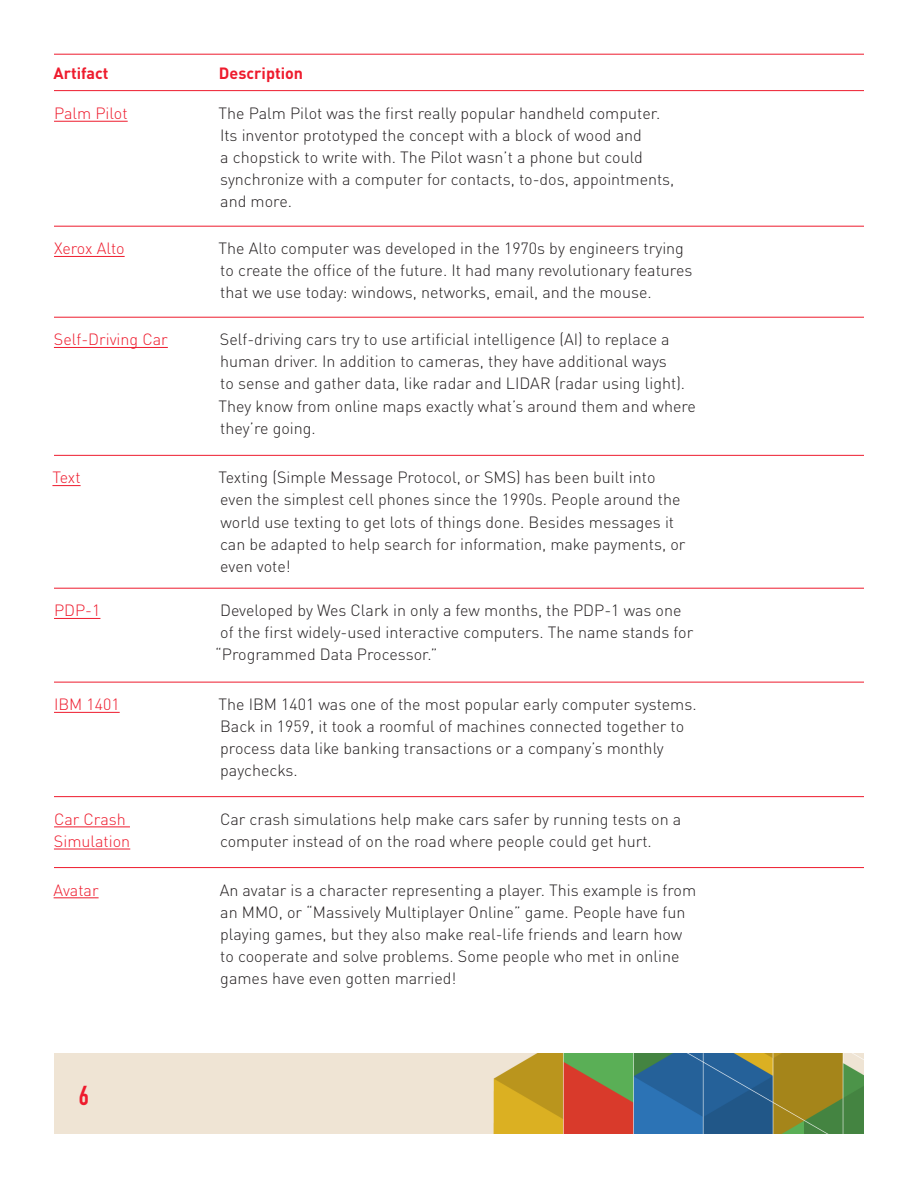
<style>
.page{position:relative;width:918px;height:1188px;background:#fff}
.page>*{position:absolute;margin:0;border:0;box-sizing:border-box;transform-origin:0 0}
.t1{font:27px "DIN Engschrift Std";color:#ee1b2d}
.Main_Text{font:300 16.2px/22.2px "DINOT";color:#231f20}
.Main_Text-2{font:300 16.2px/22.2px "DINOT";color:#ee1b2d}
.Main_Text-3{font:700 16.2px "DINOT";color:#ee1b2d}
</style>
<div class="page">
<img style="left:54px;top:1053px;width:810px;height:81px">
<hr style="left:54px;top:256px;width:71px;height:1px;background:#ee1b2d">
<hr style="left:54px;top:54px;width:810px;height:1px;background:#ee1b2d">
<hr style="left:54px;top:90px;width:810px;height:1px;background:#ee1b2d">
<hr style="left:54px;top:226px;width:810px;height:1px;background:#ee1b2d">
<hr style="left:54px;top:347px;width:114px;height:1px;background:#ee1b2d">
<svg style="left:52px;top:485px;width:29px;height:1px"></svg>
<hr style="left:54px;top:618px;width:46px;height:1px;background:#ee1b2d">
<hr style="left:54px;top:712px;width:66px;height:1px;background:#ee1b2d">
<hr style="left:54px;top:827px;width:76px;height:1px;background:#ee1b2d">
<hr style="left:54px;top:849px;width:76px;height:1px;background:#ee1b2d">
<hr style="left:54px;top:898px;width:45px;height:1px;background:#ee1b2d">
<hr style="left:54px;top:317px;width:810px;height:1px;background:#ee1b2d">
<hr style="left:54px;top:455px;width:810px;height:1px;background:#ee1b2d">
<hr style="left:54px;top:588px;width:810px;height:1px;background:#ee1b2d">
<hr style="left:54px;top:682px;width:810px;height:1px;background:#ee1b2d">
<hr style="left:54px;top:796px;width:810px;height:1px;background:#ee1b2d">
<hr style="left:54px;top:867px;width:810px;height:1px;background:#ee1b2d">
<hr style="left:54px;top:121px;width:74px;height:1px;background:#ee1b2d">
<p class="Main_Text-3" style="left:54px;top:63px;width:57px">Artifact</p>
<p class="Main_Text-3" style="left:219px;top:63px;width:86px">Description</p>
<p class="Main_Text-2" style="left:54px;top:102px;width:75px">Palm Pilot</p>
<p class="Main_Text" style="left:218px;top:102px;width:457px">The Palm Pilot was the first really popular handheld computer.<br>Its inventor prototyped the concept with a block of wood and<br>a chopstick to write with. The Pilot wasn’t a phone but could synchronize with a computer for contacts, to-dos, appointments, and more.</p>
<p class="Main_Text-2" style="left:54px;top:237px;width:72px">Xerox Alto</p>
<p class="Main_Text" style="left:218px;top:237px;width:476px">The Alto computer was developed in the 1970s by engineers trying to create the office of the future. It had many revolutionary features that we use today: windows, networks, email, and the mouse.</p>
<p class="Main_Text-2" style="left:54px;top:328px;width:115px">Self-Driving Car</p>
<p class="Main_Text" style="left:218px;top:328px;width:479px">Self-driving cars try to use artificial intelligence (AI) to replace a human driver. In addition to cameras, they have additional ways<br>to sense and gather data, like radar and LIDAR (radar using light).<br>They know from online maps exactly what’s around them and where they’re going.</p>
<p class="Main_Text-2" style="left:52px;top:466px;width:30px">Text</p>
<p class="Main_Text" style="left:218px;top:466px;width:468px">Texting (Simple Message Protocol, or SMS) has been built into even the simplest cell phones since the 1990s. People around the world use texting to get lots of things done. Besides messages it can be adapted to help search for information, make payments, or even vote!</p>
<p class="Main_Text-2" style="left:54px;top:599px;width:48px">PDP-1</p>
<p class="Main_Text" style="left:220px;top:599px;width:463px">Developed by Wes Clark in only a few months, the PDP-1 was one</p>
<p class="Main_Text" style="left:220px;top:621px;width:474px">of the first widely-used interactive computers. The name stands for</p>
<p class="Main_Text" style="left:215px;top:643px;width:224px">“Programmed Data Processor.”</p>
<p class="Main_Text-2" style="left:54px;top:693px;width:67px">IBM 1401</p>
<p class="Main_Text" style="left:218px;top:693px;width:480px">The IBM 1401 was one of the most popular early computer systems.<br>Back in 1959, it took a roomful of machines connected together to process data like banking transactions or a company’s monthly paychecks.</p>
<p class="Main_Text-2" style="left:54px;top:808px;width:78px">Car Crash<br>Simulation</p>
<p class="Main_Text" style="left:220px;top:808px;width:463px">Car crash simulations help make cars safer by running tests on a computer instead of on the road where people could get hurt.</p>
<p class="Main_Text-2" style="left:54px;top:878px;width:46px">Avatar</p>
<p class="Main_Text" style="left:220px;top:878px;width:478px">An avatar is a character representing a player. This example is from an MMO, or “Massively Multiplayer Online” game. People have fun playing games, but they also make real-life friends and learn how to cooperate and solve problems. Some people who met in online games have even gotten married!</p>
<h1 class="t1" style="left:79px;top:1080px;width:12px">6</h1>
</div>
